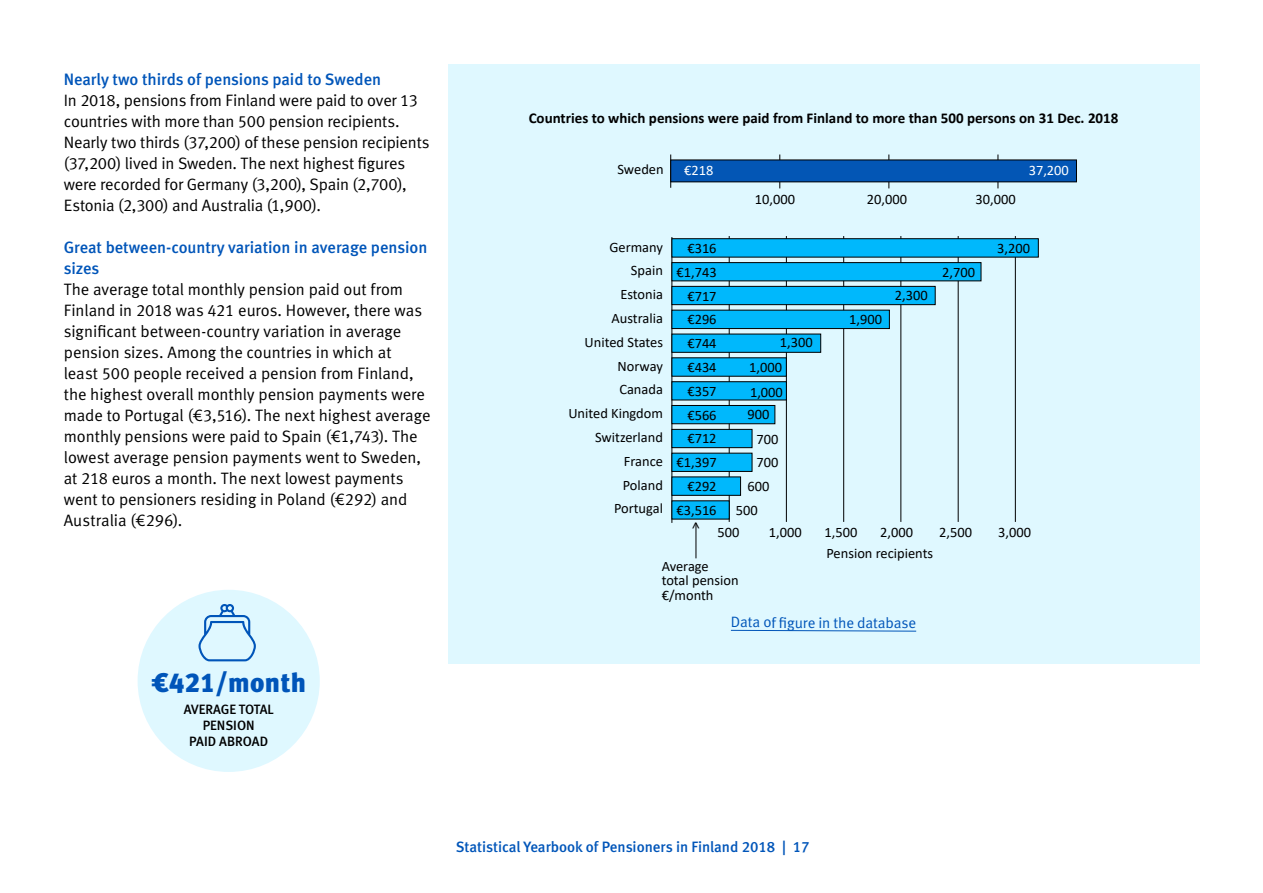
<style>
.page{position:relative;width:1263px;height:893px;background:#fff}
.page>*{position:absolute;margin:0;border:0;box-sizing:border-box;transform-origin:0 0}
.t1{font:27px "Meta Black LF";letter-spacing:.01em;color:#0055b9}
.Leipä{font:16.5px/21px "Meta Normal LF";letter-spacing:-.005em;color:#000}
._3__otsikko{font:16.5px/21px "Meta Medium LF";color:#0055b9}
.Graafiotsikko{font:700 15px "Calibri";color:#000}
.t2{font:15px "Meta Medium LF";color:#0055b9}
.Linkkiteksti{font:15px "Meta Normal LF";letter-spacing:-.01em;color:#0055b9}
.t3{font:14.4px/23.9px "Calibri";color:#000}
.t4{font:14.4px "Calibri";color:#fff}
.t5{font:13.5px/16.2px "Meta Medium LF";color:#000;text-align:center}
</style>
<div class="page">
<div style="left:448px;top:64px;width:751px;height:599px;background:#dff8ff"></div>
<svg style="left:730px;top:630px;width:187px;height:2px"></svg>
<div style="left:138px;top:590px;width:182px;height:182px;background:#dff8ff;border-radius:50%"></div>
<svg style="left:198px;top:604px;width:58px;height:57px"></svg>
<hr style="left:729px;top:236px;width:1px;height:286px;background:#000">
<hr style="left:786px;top:236px;width:1px;height:286px;background:#000">
<hr style="left:843px;top:236px;width:1px;height:286px;background:#000">
<hr style="left:900px;top:236px;width:1px;height:286px;background:#000">
<hr style="left:958px;top:236px;width:1px;height:286px;background:#000">
<hr style="left:1015px;top:236px;width:1px;height:286px;background:#000">
<hr style="left:671px;top:237px;width:1px;height:286px;background:#000">
<svg style="left:671px;top:238px;width:368px;height:282px"></svg>
<hr style="left:779px;top:155px;width:1px;height:33px;background:#000">
<hr style="left:888px;top:155px;width:1px;height:33px;background:#000">
<hr style="left:997px;top:155px;width:1px;height:33px;background:#000">
<hr style="left:670px;top:155px;width:1px;height:33px;background:#000">
<div style="left:671px;top:160px;width:405px;height:22px;background:#0356b5"></div>
<hr style="left:696px;top:523px;width:1px;height:35px;background:#000">
<svg style="left:695px;top:522px;width:2px;height:6px"></svg>
<h2 class="_3__otsikko" style="left:64px;top:69px;width:319px">Nearly two thirds of pensions paid to Sweden</h2>
<p class="Leipä" style="left:64px;top:90px;width:367px">In 2018, pensions from Finland were paid to over 13 countries with more than 500 pension recipients.<br>Nearly two thirds (37,200) of these pension recipients (37,200) lived in Sweden. The next highest figures were recorded for Germany (3,200), Spain (2,700), Estonia (2,300) and Australia (1,900).</p>
<h2 class="_3__otsikko" style="left:64px;top:237px;width:365px">Great between-country variation in average pension sizes</h2>
<p class="Leipä" style="left:64px;top:279px;width:368px">The average total monthly pension paid out from Finland in 2018 was 421 euros. However, there was significant between-country variation in average pension sizes. Among the countries in which at<br>least 500 people received a pension from Finland, the highest overall monthly pension payments were made to Portugal (€3,516). The next highest average monthly pensions were paid to Spain (€1,743). The lowest average pension payments went to Sweden, at 218 euros a month. The next lowest payments went to pensioners residing in Poland (€292) and Australia (€296).</p>
<h1 class="t1" style="left:151px;top:666px;width:156px">¤421/month</h1>
<p class="t5" style="left:184px;top:701px;width:92px">AVERAGE TOTAL<br>PENSION<br>PAID ABROAD</p>
<p class="Graafiotsikko" style="left:529px;top:107px;width:591px">Countries to which pensions were paid from Finland to more than 500 persons on 31 Dec. 2018</p>
<p class="t3" style="left:617px;top:157px;width:48px">Sweden</p>
<p class="t4" style="left:684px;top:160px;width:31px">€218</p>
<p class="t4" style="left:1029px;top:160px;width:42px">37,200</p>
<p class="t3" style="left:755px;top:187px;width:42px">10,000</p>
<p class="t3" style="left:867px;top:187px;width:42px">20,000</p>
<p class="t3" style="left:975px;top:187px;width:42px">30,000</p>
<p class="t3" style="left:568px;top:234px;width:96px;text-align:right">Germany<br>Spain<br>Estonia<br>Australia<br>United States<br>Norway<br>Canada<br>United Kingdom<br>Switzerland<br>France<br>Poland<br>Portugal</p>
<p class="t3" style="left:676px;top:236px;width:42px;text-align:right">€316 €1,743 €717 €296 €744 €434 €357 €566 €712 €1,397 €292</p>
<p class="t3" style="left:997px;top:236px;width:34px">3,200</p>
<p class="t3" style="left:942px;top:259px;width:34px">2,700</p>
<p class="t3" style="left:895px;top:283px;width:34px">2,300</p>
<p class="t3" style="left:849px;top:307px;width:34px">1,900</p>
<p class="t3" style="left:749px;top:330px;width:65px;line-height:24.8px;text-indent:31px">1,300<br>1,000<br>1,000</p>
<p class="t3" style="left:756px;top:401px;width:23px;line-height:25.3px;text-indent:-9px">900<br>700</p>
<p class="t3" style="left:756px;top:450px;width:23px">700</p>
<p class="t3" style="left:747px;top:474px;width:23px">600</p>
<p class="t3" style="left:736px;top:498px;width:23px">500</p>
<p class="t3" style="left:676px;top:498px;width:42px">€3,516</p>
<p class="t3" style="left:717px;top:519px;width:23px">500</p>
<p class="t3" style="left:769px;top:519px;width:34px">1,000</p>
<p class="t3" style="left:824px;top:519px;width:34px">1,500</p>
<p class="t3" style="left:880px;top:519px;width:34px">2,000</p>
<p class="t3" style="left:939px;top:519px;width:34px">2,500</p>
<p class="t3" style="left:998px;top:519px;width:34px">3,000</p>
<p class="t3" style="left:826px;top:541px;width:108px">Pension recipients</p>
<p class="t3" style="left:662px;top:558px;width:78px;line-height:14.4px">Average total pension €/month</p>
<p class="Linkkiteksti" style="left:731px;top:614px;width:187px">Data of figure in the database</p>
<p class="t2" style="left:456px;top:838px;width:355px">Statistical Yearbook of Pensioners in Finland 2018 | 17</p>
</div>
